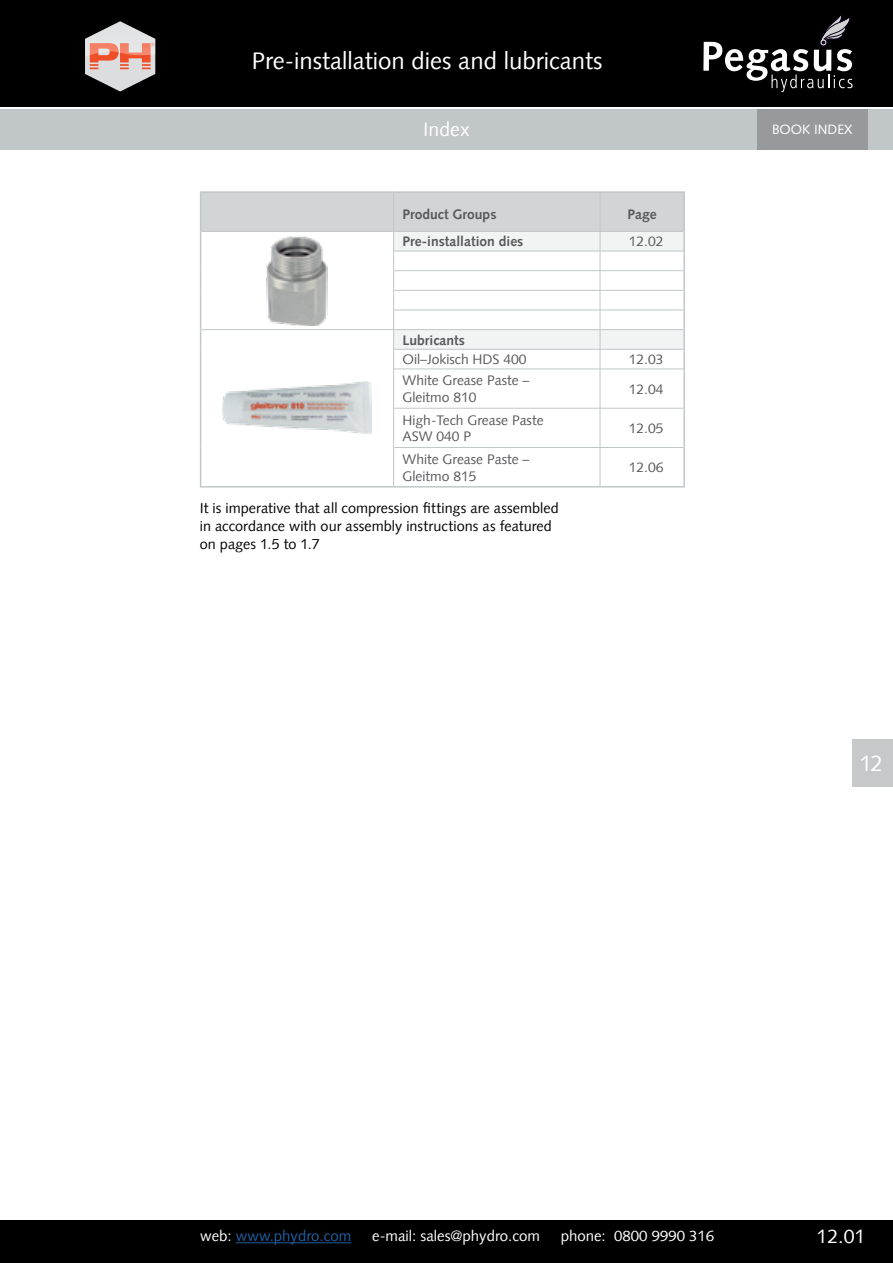
<style>
.page{position:relative;width:893px;height:1263px;background:#fff}
.page>*{position:absolute;margin:0;border:0;box-sizing:border-box;transform-origin:0 0}
.t1{font:24px "Syntax LT";color:#fff}
.t2{font:22.5px "Syntax LT";color:#fff}
.t3{font:19.5px "Syntax LT";color:#fff}
.t4{font:15px "Syntax LT";color:#fff}
.t5{font:15px "Syntax LT";color:#215e9e}
.t6{font:14.4px/18px "Syntax LT";letter-spacing:.005em;color:#000}
.t7{font:13.8px/16.8px "Syntax LT";color:#58595b}
.t8{font:700 13.8px "Syntax LT";color:#58595b}
.t9{font:13.5px "Syntax LT Std";color:#fff}
.s1{color:#fff}
</style>
<div class="page">
<div style="left:853px;top:739px;width:40px;height:48px;background:#c7c8ca"></div>
<div style="left:0;top:0;width:893px;height:106px;background:#000"></div>
<div style="left:0;top:1220px;width:893px;height:43px;background:#000"></div>
<svg style="left:85px;top:21px;width:70px;height:71px"></svg>
<svg style="left:201px;top:369px;width:482px;height:117px"></svg>
<hr style="left:394px;top:369px;width:206px;height:1px;background:#c1c6c8">
<hr style="left:600px;top:369px;width:83px;height:1px;background:#c1c6c8">
<hr style="left:394px;top:408px;width:206px;height:1px;background:#c1c6c8">
<hr style="left:600px;top:408px;width:83px;height:1px;background:#c1c6c8">
<hr style="left:394px;top:447px;width:206px;height:1px;background:#c1c6c8">
<hr style="left:600px;top:447px;width:83px;height:1px;background:#c1c6c8">
<hr style="left:393px;top:369px;width:1px;height:39px;background:#c1c6c8">
<hr style="left:599px;top:369px;width:1px;height:39px;background:#c1c6c8">
<hr style="left:393px;top:408px;width:1px;height:39px;background:#c1c6c8">
<hr style="left:599px;top:408px;width:1px;height:39px;background:#c1c6c8">
<hr style="left:393px;top:447px;width:1px;height:39px;background:#c1c6c8">
<hr style="left:599px;top:448px;width:1px;height:38px;background:#c1c6c8">
<hr style="left:200px;top:191px;width:194px;height:2px;background:#c1c6c8">
<hr style="left:394px;top:191px;width:206px;height:2px;background:#c1c6c8">
<hr style="left:600px;top:191px;width:85px;height:2px;background:#c1c6c8">
<hr style="left:200px;top:369px;width:1px;height:39px;background:#c1c6c8">
<hr style="left:200px;top:408px;width:1px;height:39px;background:#c1c6c8">
<hr style="left:200px;top:447px;width:1px;height:39px;background:#c1c6c8">
<hr style="left:200px;top:486px;width:194px;height:1px;background:#c1c6c8">
<svg style="left:200px;top:193px;width:485px;height:176px"></svg>
<hr style="left:683px;top:349px;width:2px;height:20px;background:#c1c6c8">
<hr style="left:683px;top:369px;width:2px;height:39px;background:#c1c6c8">
<hr style="left:683px;top:408px;width:2px;height:39px;background:#c1c6c8">
<hr style="left:683px;top:447px;width:2px;height:39px;background:#c1c6c8">
<hr style="left:394px;top:486px;width:206px;height:1px;background:#c1c6c8">
<hr style="left:600px;top:486px;width:85px;height:1px;background:#c1c6c8">
<img style="left:255px;top:236px;width:84px;height:89px">
<img style="left:223px;top:382px;width:149px;height:51px">
<svg style="left:703px;top:13px;width:150px;height:79px"></svg>
<hr style="left:236px;top:1242px;width:115px;height:1px;background:#215e9e">
<div style="left:0;top:109px;width:893px;height:41px;background:#c1c6c8"></div>
<div style="left:757px;top:109px;width:110px;height:41px;background:#97999c"></div>
<h1 class="t1" style="left:294px;top:47px;width:352px">Pre-ins allation dies and lubricants</h1>
<h1 class="t1" style="left:252px;top:47px;width:352px">Pre-installation dies and lubricants</h1>
<h3 class="t3" style="left:423px;top:118px;width:48px">Index</h3>
<p class="t9" style="left:772px;top:122px;width:82px">BOOK INDEX</p>
<p class="t8" style="left:402px;top:206px;width:95px">Product Groups</p>
<p class="t8" style="left:627px;top:206px;width:31px">Page</p>
<p class="t8" style="left:402px;top:234px;width:122px">Pre-installation dies</p>
<p class="t7" style="left:629px;top:233px;width:36px">12.02</p>
<p class="t8" style="left:402px;top:332px;width:64px">Lubricants</p>
<p class="t7" style="left:402px;top:351px;width:125px">Oil–Jokisch HDS 400</p>
<p class="t7" style="left:629px;top:351px;width:36px">12.03</p>
<p class="t7" style="left:402px;top:372px;width:128px">White Grease Paste –<br>Gleitmo 810</p>
<p class="t7" style="left:629px;top:381px;width:36px">12.04</p>
<p class="t7" style="left:402px;top:411px;width:143px">High-Tech Grease Paste<br>ASW 040 P</p>
<p class="t7" style="left:629px;top:420px;width:36px">12.05</p>
<p class="t7" style="left:402px;top:451px;width:128px">White Grease Paste –<br>Gleitmo 815</p>
<p class="t7" style="left:629px;top:459px;width:36px">12.06</p>
<p class="t6" style="left:200px;top:499px;width:360px">It is imperative that all compression fittings are assembled in accordance with our assembly instructions as featured on pages 1.5 to 1.7</p>
<h2 class="t2" style="left:859px;top:750px;width:25px">12</h2>
<p class="t5" style="left:200px;top:1227px;width:153px"><span class="s1">web:</span> www.phydro.com</p>
<p class="t4" style="left:372px;top:1227px;width:169px">e-mail: sales@phydro.com</p>
<p class="t4" style="left:561px;top:1227px;width:155px">phone: 0800 9990 316</p>
<h3 class="t3" style="left:816px;top:1225px;width:50px">12.01</h3>
</div>
